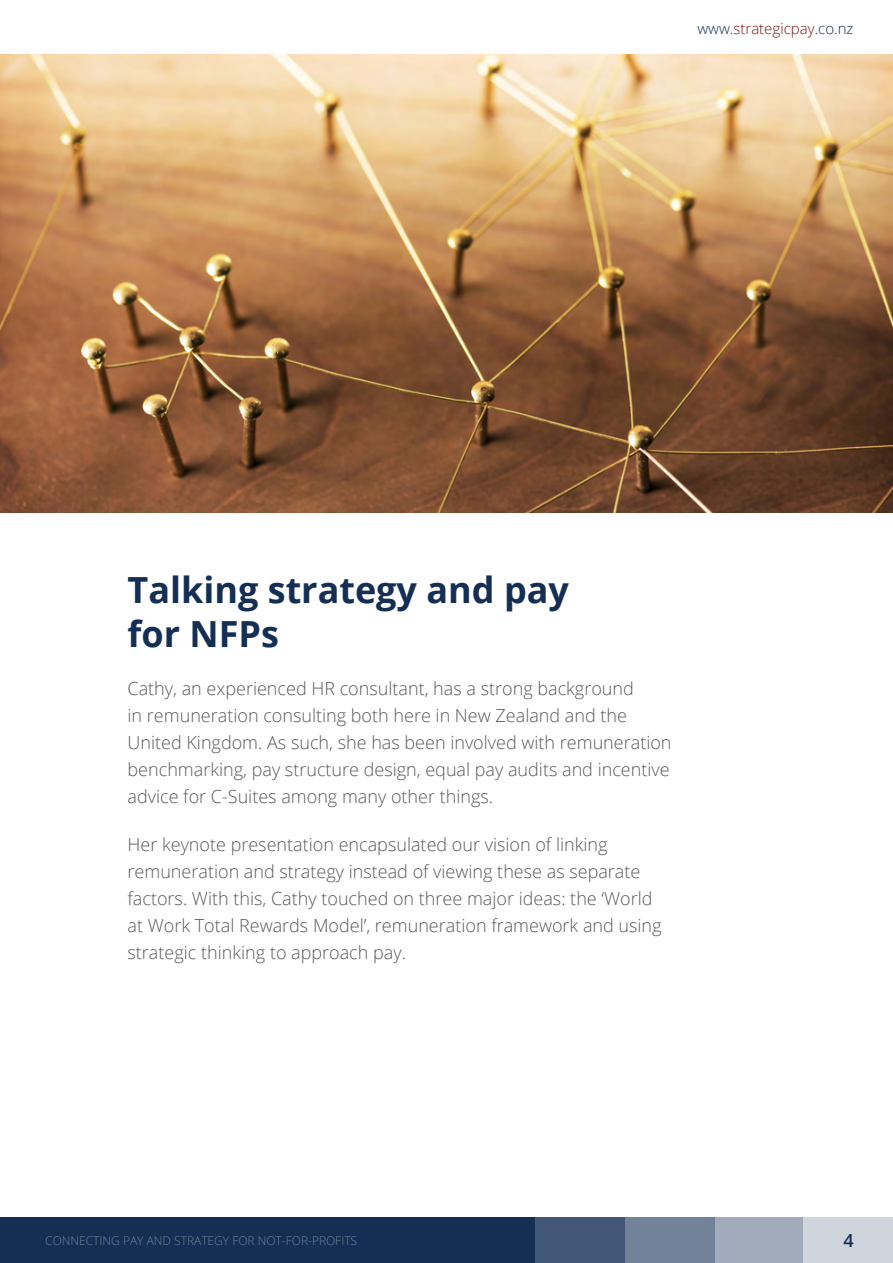
<style>
.page{position:relative;width:893px;height:1263px;background:#fff}
.page>*{position:absolute;margin:0;border:0;box-sizing:border-box;transform-origin:0 0}
.t1{font:700 36px/43.2px "Open Sans";color:#142e54}
.t2{font:300 18px/27px "Open Sans";color:#58595b}
.t3{font:600 18px "Open Sans";color:#142e54}
.t4{font:300 15px "Open Sans";color:#7f1416}
.t5{font:300 12px "Open Sans";color:#728298}
.s1{color:#142e54}
</style>
<div class="page">
<div style="left:0;top:1218px;width:893px;height:45px;background:#142e54"></div>
<div style="left:714px;top:1218px;width:90px;height:45px;background:#a1abbb"></div>
<div style="left:536px;top:1218px;width:89px;height:45px;background:#435876"></div>
<div style="left:804px;top:1218px;width:89px;height:45px;background:#d0d5dd"></div>
<div style="left:625px;top:1218px;width:89px;height:45px;background:#728298"></div>
<img style="left:0;top:54px;width:893px;height:458px">
<p class="t4" style="left:697px;top:18px;width:158px"><span class="s1">www.</span>strategicpay<span class="s1">.co.nz</span></p>
<h1 class="t1" style="left:128px;top:568px;width:443px">Talking strategy and pay for NFPs</h1>
<p class="t2" style="left:128px;top:674px;width:545px">Cathy, an experienced HR consultant, has a strong background<br>in remuneration consulting both here in New Zealand and the United Kingdom. As such, she has been involved with remuneration benchmarking, pay structure design, equal pay audits and incentive advice for C-Suites among many other things.</p>
<p class="t2" style="left:128px;top:831px;width:536px">Her keynote presentation encapsulated our vision of linking remuneration and strategy instead of viewing these as separate factors. With this, Cathy touched on three major ideas: the ‘World at Work Total Rewards Model’, remuneration framework and using strategic thinking to approach pay.</p>
<p class="t5" style="left:45px;top:1232px;width:313px">CONNECTING PAY AND STRATEGY FOR NOT-FOR-PROFITS</p>
<p class="t3" style="left:843px;top:1228px;width:12px">4</p>
</div>
